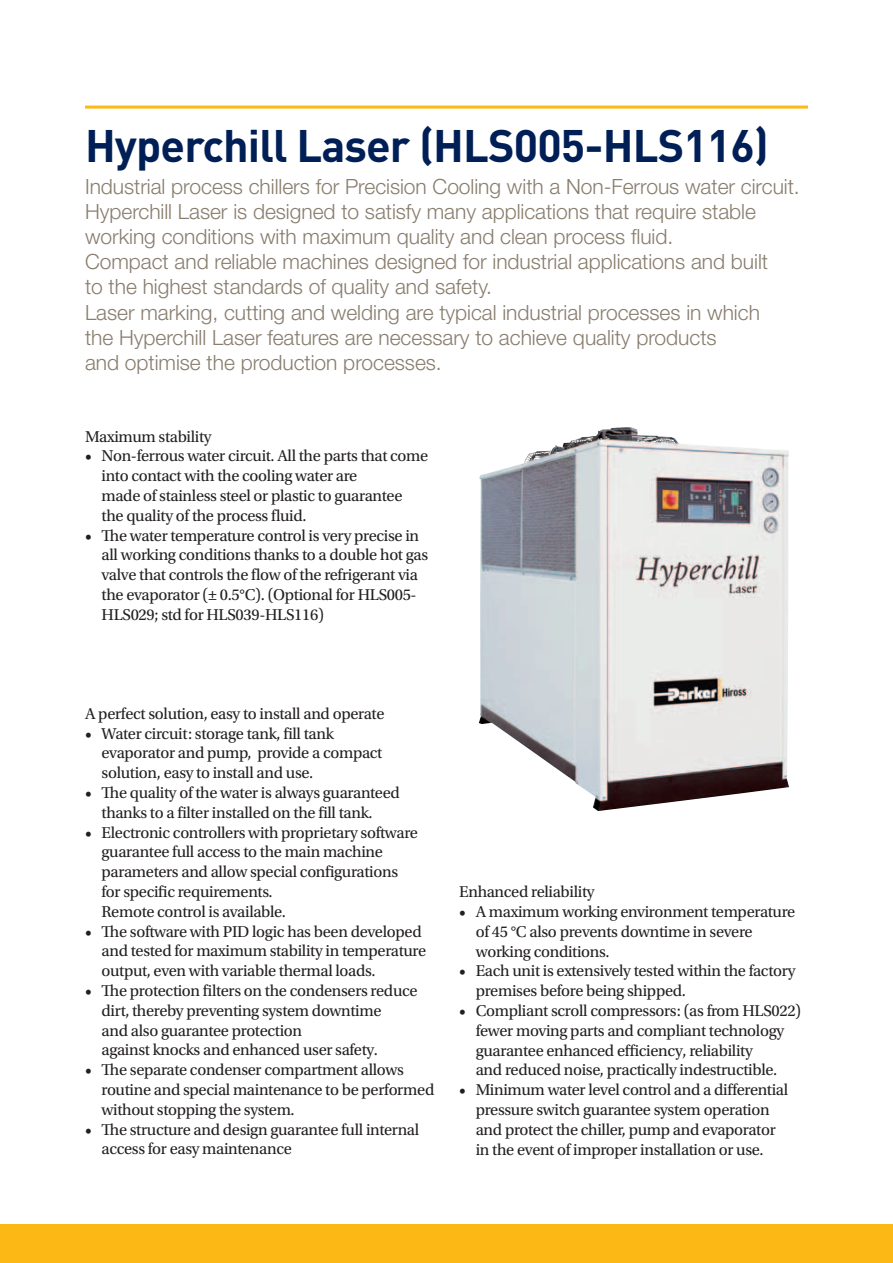
<style>
.page{position:relative;width:893px;height:1263px;background:#fff}
.page>*{position:absolute;margin:0;border:0;box-sizing:border-box;transform-origin:0 0}
.t1{font:700 45px "DINOT";letter-spacing:-.02em;color:#001f56}
.t2{font:300 21px/25.2px "Helvetica Neue LT Std";color:#887d6e}
.t3{font:16.5px/19.8px "Utopia Std";letter-spacing:-.02em;color:#231f20}
</style>
<div class="page">
<hr style="left:85px;top:106px;width:723px;height:3px;background:#fcb814">
<img style="left:479px;top:427px;width:310px;height:384px">
<div style="left:0;top:1225px;width:893px;height:38px;background:#fcb814"></div>
<h1 class="t1" style="left:85px;top:115px;width:685px">Hyperchill Laser (HLS005-HLS116)</h1>
<p class="t2" style="left:85px;top:173px;width:716px">Industrial process chillers for Precision Cooling with a Non-Ferrous water circuit.<br>Hyperchill Laser is designed to satisfy many applications that require stable working conditions with maximum quality and clean process fluid.<br>Compact and reliable machines designed for industrial applications and built<br>to the highest standards of quality and safety.<br>Laser marking, cutting and welding are typical industrial processes in which<br>the Hyperchill Laser features are necessary to achieve quality products<br>and optimise the production processes.</p>
<p class="t3" style="left:85px;top:427px;width:128px">Maximum stability</p>
<p class="t3" style="left:102px;top:446px;width:328px;text-indent:-16px">• Non-ferrous water circuit. All the parts that come into contact with the cooling water are<br>made of stainless steel or plastic to guarantee the quality of the process fluid.</p>
<p class="t3" style="left:102px;top:526px;width:328px;text-indent:-16px">• The water temperature control is very precise in all working conditions thanks to a double hot gas valve that controls the flow of the refrigerant via the evaporator (± 0.5°C). (Optional for HLS005- HLS029; std for HLS039-HLS116)</p>
<p class="t3" style="left:85px;top:704px;width:301px">A perfect solution, easy to install and operate</p>
<p class="t3" style="left:102px;top:724px;width:282px;text-indent:-16px">• Water circuit: storage tank, fill tank evaporator and pump, provide a compact solution, easy to install and use.</p>
<p class="t3" style="left:102px;top:783px;width:300px;text-indent:-16px">• The quality of the water is always guaranteed thanks to a filter installed on the fill tank.</p>
<p class="t3" style="left:102px;top:823px;width:318px;text-indent:-16px">• Electronic controllers with proprietary software guarantee full access to the main machine parameters and allow special configurations for specific requirements.<br>Remote control is available.</p>
<p class="t3" style="left:102px;top:922px;width:326px;text-indent:-16px">• The software with PID logic has been developed and tested for maximum stability in temperature output, even with variable thermal loads.</p>
<p class="t3" style="left:102px;top:981px;width:318px;text-indent:-16px">• The protection filters on the condensers reduce dirt, thereby preventing system downtime<br>and also guarantee protection<br>against knocks and enhanced user safety.</p>
<p class="t3" style="left:102px;top:1060px;width:334px;text-indent:-16px">• The separate condenser compartment allows routine and special maintenance to be performed without stopping the system.</p>
<p class="t3" style="left:102px;top:1120px;width:319px;text-indent:-16px">• The structure and design guarantee full internal access for easy maintenance</p>
<p class="t3" style="left:459px;top:882px;width:137px">Enhanced reliability</p>
<p class="t3" style="left:476px;top:902px;width:321px;text-indent:-16px">• A maximum working environment temperature of 45 °C also prevents downtime in severe working conditions.</p>
<p class="t3" style="left:476px;top:961px;width:321px;text-indent:-16px">• Each unit is extensively tested within the factory premises before being shipped.</p>
<p class="t3" style="left:476px;top:1001px;width:327px;text-indent:-16px">• Compliant scroll compressors: (as from HLS022) fewer moving parts and compliant technology guarantee enhanced efficiency, reliability<br>and reduced noise, practically indestructible.</p>
<p class="t3" style="left:459px;top:1080px;width:330px;text-align:center">• Minimum water level control and a differential pressure switch guarantee system operation<br>and protect the chiller, pump and evaporator<br>in the event of improper installation or use.</p>
</div>
